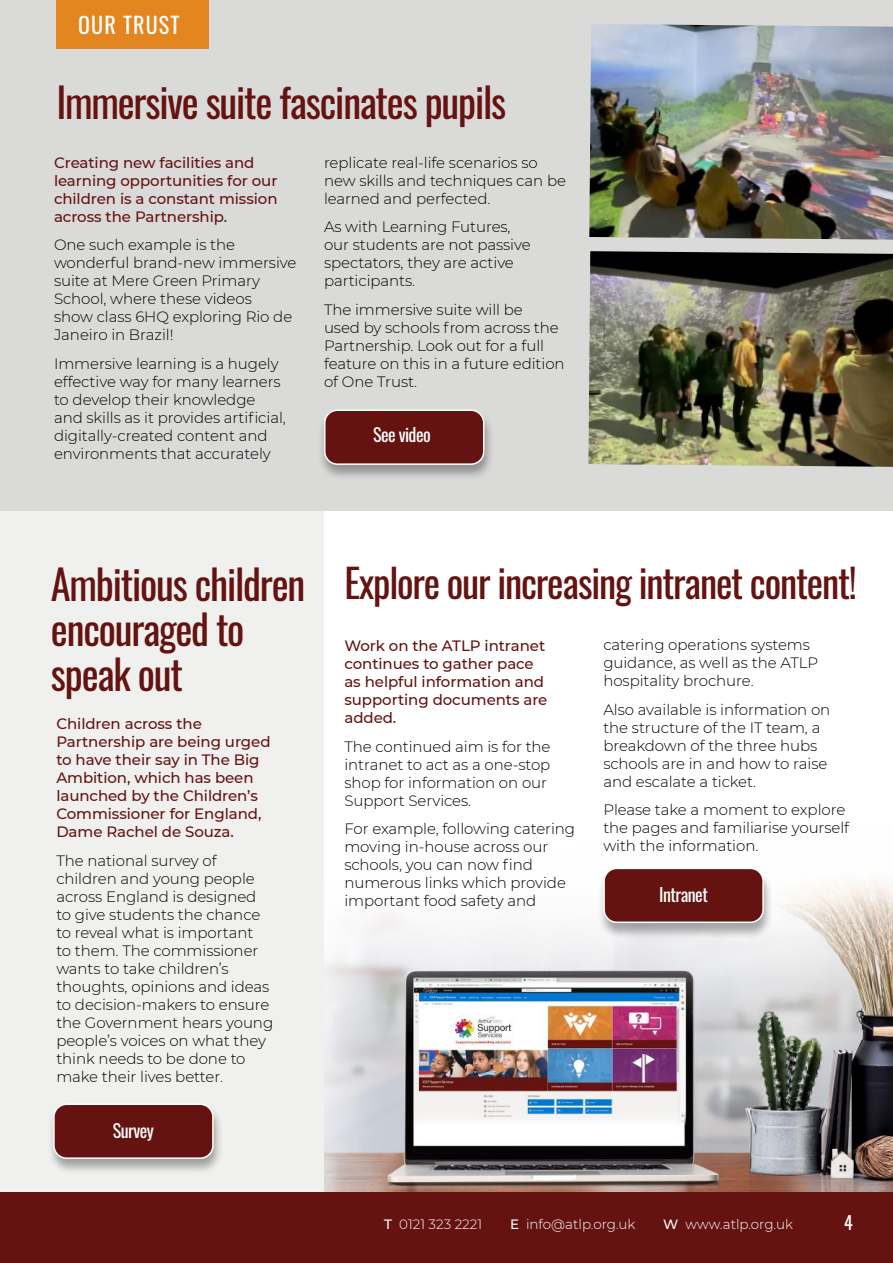
<style>
.page{position:relative;width:893px;height:1263px;background:#fff}
.page>*{position:absolute;margin:0;border:0;box-sizing:border-box;transform-origin:0 0}
.t1{font:40.5px/45px "Oswald";letter-spacing:-.03em;color:#641311}
.t2{font:39px "Oswald";letter-spacing:-.03em;color:#641311}
.t3{font:22.05px "Oswald";letter-spacing:.05em;color:#fff}
.t4{font:18px "Oswald";letter-spacing:-.03em;color:#fff}
.t5{font:300 15px/18px "Montserrat";letter-spacing:-.005em;color:#000}
.t6{font:500 15px/18px "Montserrat";letter-spacing:-.005em;color:#641311}
.t7{font:300 13.5px "Montserrat";color:#fff}
.s1{font-weight:500}
</style>
<div class="page">
<div style="left:0;top:510px;width:324px;height:753px;background:#f0f0ef"></div>
<div style="left:0;top:0;width:893px;height:510px;background:#dadad9"></div>
<img style="left:324px;top:879px;width:569px;height:314px">
<div style="left:0;top:1193px;width:893px;height:70px;background:#641311"></div>
<div style="left:56px;top:0;width:152px;height:48px;background:#e48620"></div>
<div style="left:317px;top:410px;width:177px;height:72px;background:#000;opacity:.33"></div>
<div style="left:325px;top:410px;width:159px;height:54px;background:#641311;border-radius:13px"></div>
<div style="left:324px;top:409px;width:160px;height:56px;border:2px solid #fff;border-radius:13px"></div>
<div style="left:47px;top:1104px;width:177px;height:71px;background:#000;opacity:.33"></div>
<div style="left:54px;top:1104px;width:159px;height:54px;background:#641311;border-radius:13px"></div>
<div style="left:53px;top:1103px;width:161px;height:56px;border:2px solid #fff;border-radius:13px"></div>
<img style="left:589px;top:24px;width:304px;height:216px">
<img style="left:588px;top:251px;width:305px;height:216px">
<div style="left:597px;top:868px;width:177px;height:72px;background:#000;opacity:.33"></div>
<div style="left:604px;top:868px;width:159px;height:54px;background:#641311;border-radius:13px"></div>
<div style="left:603px;top:868px;width:161px;height:55px;border:2px solid #fff;border-radius:13px"></div>
<h3 class="t3" style="left:78px;top:5px;width:103px">OUR TRUST</h3>
<h1 class="t1" style="left:56px;top:76px;width:451px">Immersive suite fascinates pupils</h1>
<p class="t6" style="left:54px;top:153px;width:225px">Creating new facilities and learning opportunities for our children is a constant mission across the Partnership.</p>
<p class="t5" style="left:54px;top:236px;width:244px">One such example is the wonderful brand-new immersive suite at Mere Green Primary<br>School, where these videos<br>show class 6HQ exploring Rio de<br>Janeiro in Brazil!</p>
<p class="t5" style="left:54px;top:354px;width:233px">Immersive learning is a hugely effective way for many learners to develop their knowledge and skills as it provides artificial, digitally-created content and environments that accurately</p>
<p class="t5" style="left:324px;top:153px;width:244px">replicate real-life scenarios so new skills and techniques can be learned and perfected.</p>
<p class="t5" style="left:324px;top:218px;width:208px">As with Learning Futures, our students are not passive spectators, they are active participants.</p>
<p class="t5" style="left:324px;top:300px;width:242px">The immersive suite will be<br>used by schools from across the<br>Partnership. Look out for a full feature on this in a future edition of One Trust.</p>
<p class="t4" style="left:373px;top:418px;width:59px">See video</p>
<h1 class="t1" style="left:51px;top:558px;width:256px">Ambitious children encouraged to speak out</h1>
<p class="t6" style="left:56px;top:714px;width:216px">Children across the<br>Partnership are being urged to have their say in The Big<br>Ambition, which has been launched by the Children’s<br>Commissioner for England,<br>Dame Rachel de Souza.</p>
<p class="t5" style="left:56px;top:851px;width:218px">The national survey of children and young people across England is designed to give students the chance to reveal what is important<br>to them. The commissioner wants to take children’s thoughts, opinions and ideas to decision-makers to ensure the Government hears young people’s voices on what they think needs to be done to make their lives better.</p>
<p class="t4" style="left:113px;top:1114px;width:43px">Survey</p>
<h2 class="t2" style="left:344px;top:549px;width:514px">Explore our increasing intranet content!</h2>
<p class="t6" style="left:344px;top:636px;width:204px">Work on the ATLP intranet continues to gather pace as helpful information and supporting documents are added.</p>
<p class="t5" style="left:344px;top:737px;width:208px">The continued aim is for the intranet to act as a one-stop shop for information on our<br>Support Services.</p>
<p class="t5" style="left:344px;top:819px;width:232px">For example, following catering moving in-house across our schools, you can now find numerous links which provide important food safety and</p>
<p class="t5" style="left:603px;top:635px;width:216px">catering operations systems guidance, as well as the ATLP hospitality brochure.</p>
<p class="t5" style="left:603px;top:700px;width:228px">Also available is information on the structure of the IT team, a breakdown of the three hubs schools are in and how to raise and escalate a ticket.</p>
<p class="t5" style="left:603px;top:800px;width:247px">Please take a moment to explore the pages and familiarise yourself with the information.</p>
<p class="t4" style="left:659px;top:878px;width:50px">Intranet</p>
<p class="t7" style="left:384px;top:1215px;width:99px"><span class="s1">T</span> 0121 323 2221</p>
<p class="t7" style="left:510px;top:1215px;width:127px"><span class="s1">E</span> info@atlp.org.uk</p>
<p class="t7" style="left:663px;top:1215px;width:131px"><span class="s1">W</span> www.atlp.org.uk</p>
<p class="t4" style="left:844px;top:1207px;width:10px">4</p>
</div>
